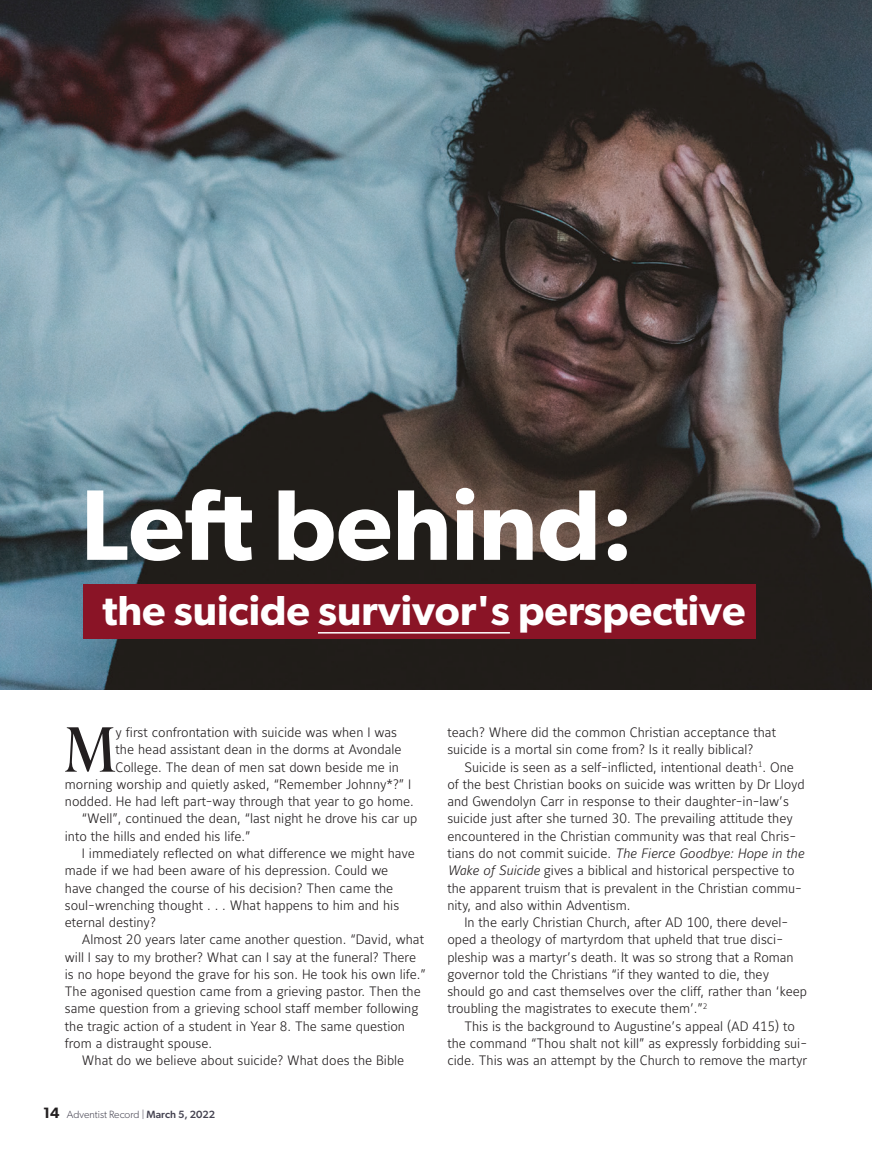
<style>
.page{position:relative;width:872px;height:1149px;background:#fff}
.page>*{position:absolute;margin:0;border:0;box-sizing:border-box;transform-origin:0 0}
.t1{font:600 100.5px "Gibson";color:#fff}
.t2{font:60.9px "Ivy Presto Headline";color:#231f20}
.t3{font:600 42px "Gibson";color:#fff}
.t4{font:13.5px/17.2px "Maurea Light Tf";color:#231f20}
.t5{font:13.5px "Maurea Light Italic Tf";color:#231f20}
.t6{font:300 10.5px "Gibson";color:#444250}
.s1{font-weight:600;font-size:15px;color:#231f20}
.s2{font-weight:500}
.s3{font-family:"Maurea Light Tf"}
.s4{font-family:"Maurea Light Italic Tf"}
</style>
<div class="page">
<img style="left:0;top:0;width:872px;height:688px">
<div style="left:84px;top:584px;width:672px;height:54px;background:#8a1426"></div>
<hr style="left:318px;top:632px;width:192px;height:1px;background:#fff">
<h1 class="t1" style="left:81px;top:465px;width:554px">Left behind:</h1>
<h3 class="t3" style="left:102px;top:585px;width:644px">the suicide survivor's perspective</h3>
<h2 class="t2" style="left:65px;top:705px;width:52px">M</h2>
<p class="t4" style="left:116px;top:724px;width:283px">y first confrontation with suicide was when I was</p>
<p class="t4" style="left:116px;top:741px;width:287px">the head assistant dean in the dorms at Avondale</p>
<p class="t4" style="left:116px;top:758px;width:285px">College. The dean of men sat down beside me in</p>
<p class="t4" style="left:65px;top:776px;width:348px">morning worship and quietly asked, “Remember Johnny*?” I</p>
<p class="t4" style="left:65px;top:793px;width:350px">nodded. He had left part-way through that year to go home.</p>
<p class="t4" style="left:82px;top:810px;width:337px">“Well”, continued the dean, “last night he drove his car up</p>
<p class="t4" style="left:65px;top:827px;width:187px">into the hills and ended his life.”</p>
<p class="t4" style="left:82px;top:845px;width:334px">I immediately reflected on what difference we might have</p>
<p class="t4" style="left:65px;top:862px;width:325px">made if we had been aware of his depression. Could we</p>
<p class="t4" style="left:65px;top:879px;width:330px">have changed the course of his decision? Then came the</p>
<p class="t4" style="left:65px;top:896px;width:336px">soul-wrenching thought . . . What happens to him and his</p>
<p class="t4" style="left:65px;top:914px;width:92px">eternal destiny?</p>
<p class="t4" style="left:82px;top:931px;width:344px">Almost 20 years later came another question. “David, what</p>
<p class="t4" style="left:65px;top:948px;width:353px">will I say to my brother? What can I say at the funeral? There</p>
<p class="t4" style="left:65px;top:965px;width:362px">is no hope beyond the grave for his son. He took his own life.”</p>
<p class="t4" style="left:65px;top:983px;width:357px">The agonised question came from a grieving pastor. Then the</p>
<p class="t4" style="left:65px;top:1000px;width:355px">same question from a grieving school staff member following</p>
<p class="t4" style="left:65px;top:1017px;width:342px">the tragic action of a student in Year 8. The same question</p>
<p class="t4" style="left:65px;top:1034px;width:149px">from a distraught spouse.</p>
<p class="t4" style="left:82px;top:1052px;width:324px">What do we believe about suicide? What does the Bible</p>
<p class="t6" style="left:43px;top:1107px;width:174px"><span class="s1">14</span> Adventist Record | <span class="s2">March 5, 2022</span></p>
<p class="t4" style="left:447px;top:724px;width:330px">teach? Where did the common Christian acceptance that suicide is a mortal sin come from? Is it really biblical?</p>
<p class="t4" style="left:447px;top:759px;width:359px;text-indent:17px">Suicide is seen as a self-inflicted, intentional death<sup>1</sup>. One of the best Christian books on suicide was written by Dr Lloyd and Gwendolyn Carr in response to their daughter-in-law’s suicide just after she turned 30. The prevailing attitude they encountered in the Christian community was that real Chris-</p>
<p class="t5" style="left:447px;top:845px;width:358px"><span class="s3">tians do not commit suicide.</span> The Fierce Goodbye: Hope in the</p>
<p class="t4" style="left:447px;top:862px;width:356px"><span class="s4">Wake of Suicide</span> gives a biblical and historical perspective to the apparent truism that is prevalent in the Christian commu&shy;nity, and also within Adventism.</p>
<p class="t4" style="left:447px;top:914px;width:361px;text-indent:17px">In the early Christian Church, after AD 100, there devel&shy;oped a theology of martyrdom that upheld that true disci&shy;pleship was a martyr’s death. It was so strong that a Roman governor told the Christians “if they wanted to die, they should go and cast themselves over the cliff, rather than ‘keep troubling the magistrates to execute them’.”<sup>2</sup></p>
<p class="t4" style="left:447px;top:1017px;width:361px;text-align:center">This is the background to Augustine’s appeal (AD 415) to<br>the command “Thou shalt not kill” as expressly forbidding sui&shy;cide. This was an attempt by the Church to remove the martyr</p>
</div>
